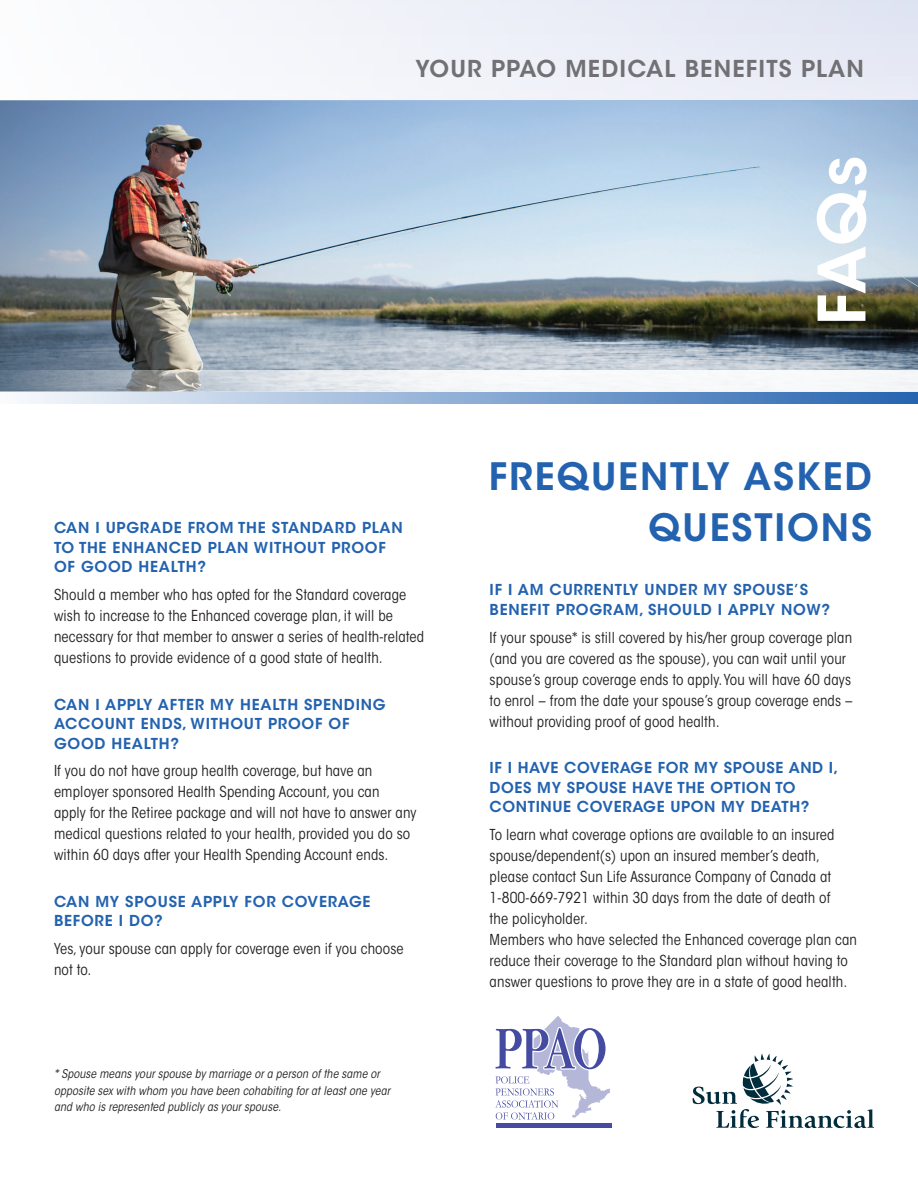
<style>
.page{position:relative;width:918px;height:1188px;background:#fff}
.page>*{position:absolute;margin:0;border:0;box-sizing:border-box;transform-origin:0 0}
.t1{font:600 64.8px "ITC Avant Garde Std";color:#fff}
.t2{font:600 37.5px/51px "ITC Avant Garde Std";letter-spacing:.05em;color:#2362af;text-align:right}
.t3{font:600 23.1px "ITC Avant Garde Std";letter-spacing:.05em;color:#717074}
.t4{font:condensed 15px/21px "ITC Avant Garde Std";letter-spacing:.01em;color:#231f20}
.t5{font:600 15px/19.5px "ITC Avant Garde Std";letter-spacing:.05em;color:#2362af}
.t6{font:italic condensed 12px/16.5px "ITC Avant Garde Std";letter-spacing:.01em;color:#231f20}
</style>
<div class="page">
<div style="left:0;top:0;width:918px;height:240px;background:#f0f2f9"></div>
<svg style="left:693px;top:1054px;width:181px;height:74px"></svg>
<svg style="left:24px;top:392px;width:894px;height:12px;background:#8dadd5"></svg>
<img style="left:0;top:100px;width:918px;height:270px">
<svg style="left:0;top:370px;width:918px;height:22px;fill:#f3f5f7"></svg>
<img style="left:496px;top:1016px;width:116px;height:112px">
<svg style="left:495px;top:1027px;width:112px;height:43px"></svg>
<svg style="left:495px;top:1076px;width:63px;height:44px"></svg>
<hr style="left:496px;top:1124px;width:115px;height:4px;background:#454ba0">
<h3 class="t3" style="left:415px;top:53px;width:450px">YOUR PPAO MEDICAL BENEFITS PLAN</h3>
<p class="t5" style="left:54px;top:518px;width:350px">CAN I UPGRADE FROM THE STANDARD PLAN<br>TO THE ENHANCED PLAN WITHOUT PROOF<br>OF GOOD HEALTH?</p>
<p class="t4" style="left:54px;top:584px;width:372px">Should a member who has opted for the Standard coverage wish to increase to the Enhanced coverage plan, it will be necessary for that member to answer a series of health-related questions to provide evidence of a good state of health.</p>
<p class="t5" style="left:54px;top:694px;width:333px">CAN I APPLY AFTER MY HEALTH SPENDING<br>ACCOUNT ENDS, WITHOUT PROOF OF<br>GOOD HEALTH?</p>
<p class="t4" style="left:54px;top:760px;width:364px">If you do not have group health coverage, but have an employer sponsored Health Spending Account, you can<br>apply for the Retiree package and will not have to answer any medical questions related to your health, provided you do so within 60 days after your Health Spending Account ends.</p>
<p class="t5" style="left:54px;top:892px;width:318px">CAN MY SPOUSE APPLY FOR COVERAGE<br>BEFORE I DO?</p>
<p class="t4" style="left:54px;top:938px;width:351px">Yes, your spouse can apply for coverage even if you choose not to.</p>
<p class="t6" style="left:54px;top:1066px;width:338px">* Spouse means your spouse by marriage or a person of the same or opposite sex with whom you have been cohabiting for at least one year and who is represented publicly as your spouse.</p>
<h1 class="t1" style="left:801px;top:325px;width:171px;rotate:-90deg">FAQs</h1>
<h2 class="t2" style="left:489px;top:451px;width:385px">FREQUENTLY ASKED<br>QUESTIONS</h2>
<p class="t5" style="left:490px;top:580px;width:342px">IF I AM CURRENTLY UNDER MY SPOUSE’S<br>BENEFIT PROGRAM, SHOULD I APPLY NOW?</p>
<p class="t4" style="left:490px;top:627px;width:364px">If your spouse* is still covered by his/her group coverage plan (and you are covered as the spouse), you can wait until your spouse’s group coverage ends to apply. You will have 60 days to enrol – from the date your spouse’s group coverage ends – without providing proof of good health.</p>
<p class="t5" style="left:490px;top:758px;width:350px">IF I HAVE COVERAGE FOR MY SPOUSE AND I,<br>DOES MY SPOUSE HAVE THE OPTION TO<br>CONTINUE COVERAGE UPON MY DEATH?</p>
<p class="t4" style="left:490px;top:824px;width:369px">To learn what coverage options are available to an insured spouse/dependent(s) upon an insured member’s death, please contact Sun Life Assurance Company of Canada at 1-800-669-7921 within 30 days from the date of death of<br>the policyholder.<br>Members who have selected the Enhanced coverage plan can reduce their coverage to the Standard plan without having to answer questions to prove they are in a state of good health.</p>
</div>
